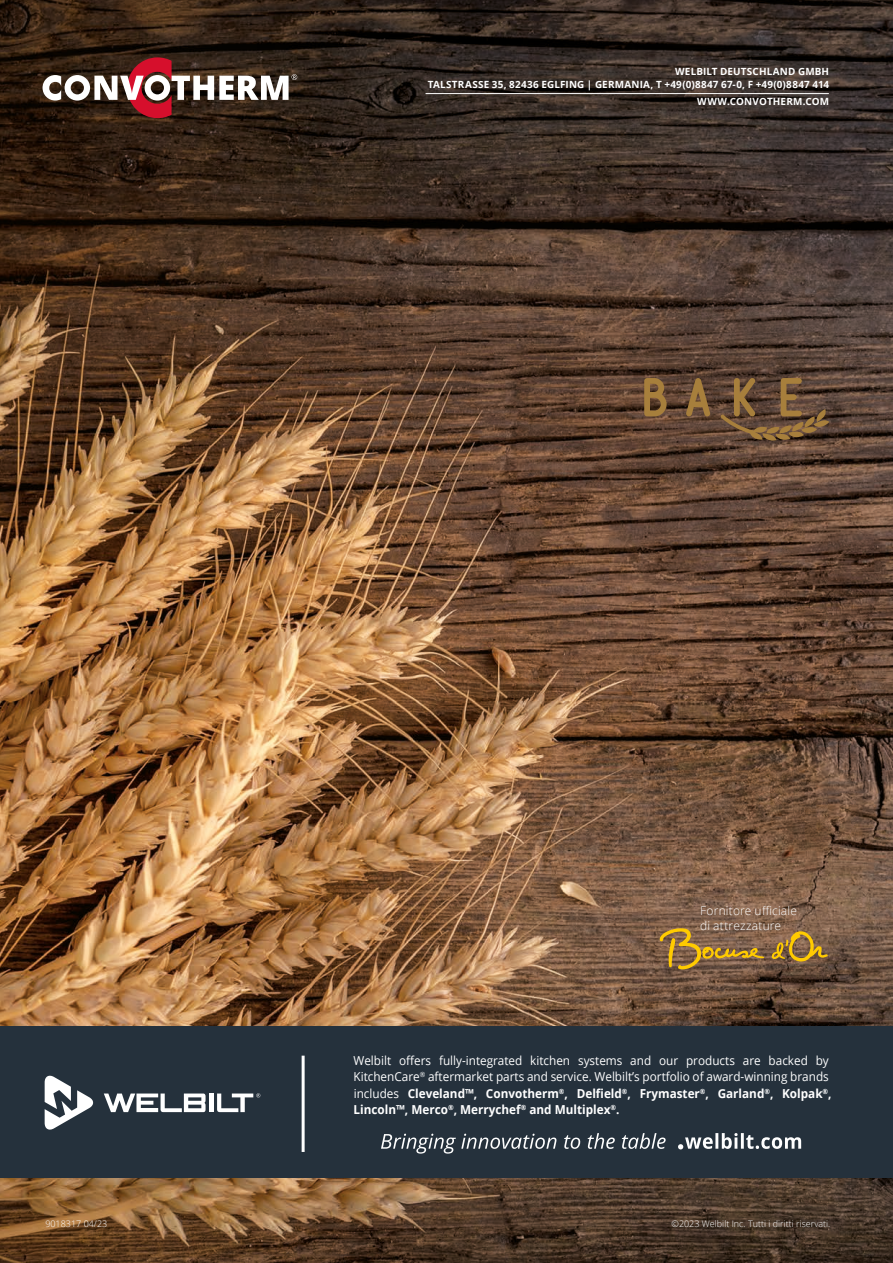
<style>
.page{position:relative;width:893px;height:1263px;background:#fff}
.page>*{position:absolute;margin:0;border:0;box-sizing:border-box;transform-origin:0 0}
.t1{font:12.3px/16.5px "Open Sans";color:#fff;scale:.95 1}
.Open_Sans_Light_8pt{font:300 12px/15px "Open Sans";letter-spacing:.015em;color:#fff}
.t2{font:700 9.9px "Open Sans";letter-spacing:.02em;color:#fff}
.t3{font:300 9px "Open Sans";color:#fff}
.s1{font-weight:700}
</style>
<div class="page">
<img style="left:0;top:0;width:893px;height:1263px">
<svg style="left:771px;top:931px;width:57px;height:30px;background:#9e7b37"></svg>
<svg style="left:660px;top:928px;width:104px;height:41px;background:#94723f"></svg>
<svg style="left:686px;top:378px;width:24px;height:39px"></svg>
<svg style="left:644px;top:378px;width:23px;height:38px"></svg>
<svg style="left:721px;top:378px;width:108px;height:62px;background:#6c5036"></svg>
<div style="left:0;top:1026px;width:893px;height:151px;background:#25313c"></div>
<hr style="left:209px;top:1093px;width:4px;height:19px;background:#fff">
<svg style="left:217px;top:1093px;width:43px;height:19px"></svg>
<svg style="left:104px;top:1093px;width:102px;height:19px"></svg>
<svg style="left:45px;top:1075px;width:49px;height:55px"></svg>
<hr style="left:302px;top:1056px;width:3px;height:96px;background:#fff">
<svg style="left:381px;top:1133px;width:420px;height:20px"></svg>
<svg style="left:43px;top:57px;width:254px;height:61px"></svg>
<hr style="left:426px;top:93px;width:403px;height:1px;background:#fff">
<p class="t2" style="left:675px;top:64px;width:156px">WELBILT DEUTSCHLAND GMBH</p>
<p class="t2" style="left:428px;top:77px;width:403px">TALSTRASSE 35, 82436 EGLFING | GERMANIA, T +49(0)8847 67-0, F +49(0)8847 414</p>
<p class="t2" style="left:697px;top:95px;width:134px">WWW.CONVOTHERM.COM</p>
<p class="Open_Sans_Light_8pt" style="left:700px;top:902px;width:98px">Fornitore ufficiale di attrezzature</p>
<p class="t1" style="left:353px;top:1052px;width:505px">Welbilt offers fully-integrated kitchen systems and our products are backed by KitchenCare<sup>®</sup> aftermarket parts and service. Welbilt’s portfolio of award-winning brands includes <span class="s1">Cleveland™, Convotherm</span><sup>®</sup><span class="s1">, Delfield</span><sup>®</sup><span class="s1">, Frymaster</span><sup>®</sup><span class="s1">, Garland</span><sup>®</sup><span class="s1">, Kolpak</span><sup>®</sup><span class="s1">, Lincoln™, Merco</span><sup>®</sup><span class="s1">, Merrychef</span><sup>®</sup> <span class="s1">and Multiplex</span><sup>®</sup><span class="s1">.</span></p>
<p class="t3" style="left:45px;top:1217px;width:63px">9018317 04/23</p>
<p class="t3" style="left:671px;top:1217px;width:160px">©2023 Welbilt Inc. Tutti i diritti riservati.</p>
</div>
